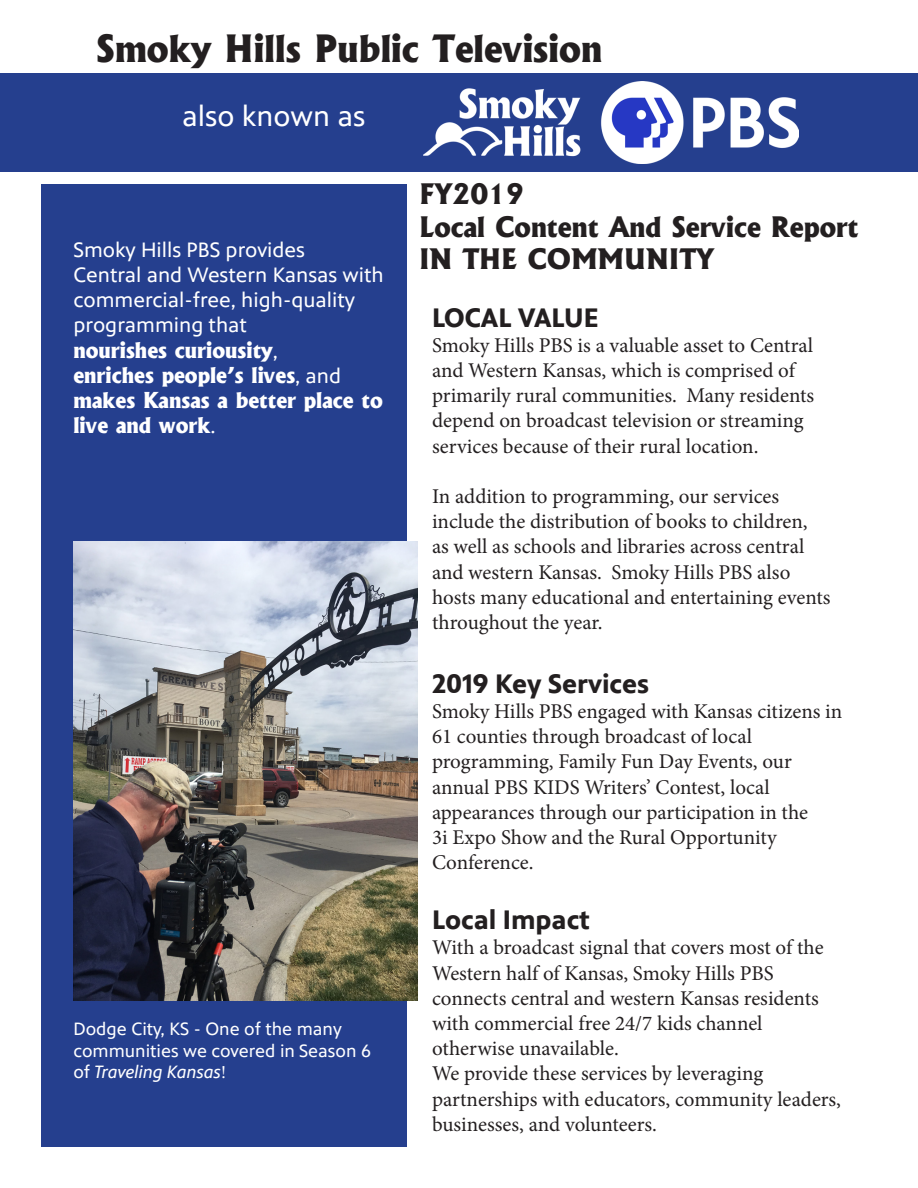
<style>
.page{position:relative;width:918px;height:1188px;background:#fff}
.page>*{position:absolute;margin:0;border:0;box-sizing:border-box;transform-origin:0 0}
.t1{font:800 36px "Albertus";color:#231f20}
.t2{font:29.1px "PBS Sans";color:#fff}
.t3{font:800 27px/32.4px "Albertus";color:#231f20}
.t4{font:700 27px "PBS Sans";color:#231f20}
.t5{font:21px/25.2px "Minion Pro";color:#231f20}
.t6{font:21px/25.2px "PBS Sans";color:#fff}
.t7{font:800 21px/25.2px "Albertus";color:#fff}
.t8{font:18px/21.6px "PBS Sans";color:#fff}
.s1{font-family:"PBS Sans";font-weight:400}
.s2{font-style:italic}
.s3{font-family:"Minion Pro"}
</style>
<div class="page">
<div style="left:41px;top:184px;width:365px;height:962px;background:#253f8e"></div>
<img style="left:73px;top:542px;width:345px;height:459px">
<div style="left:0;top:73px;width:918px;height:99px;background:#253f8e"></div>
<img style="left:424px;top:82px;width:374px;height:82px">
<p class="t1" style="left:96px;top:26px;width:508px">Smoky Hills Public Television</p>
<p class="t2" style="left:182px;top:100px;width:184px">also known as</p>
<p class="t6" style="left:73px;top:237px;width:233px">Smoky Hills PBS provides</p>
<p class="t6" style="left:73px;top:263px;width:312px">Central and Western Kansas with commercial-free, high-quality programming that</p>
<p class="t7" style="left:73px;top:337px;width:206px">nourishes curiousity<span class="s1">,</span></p>
<p class="t7" style="left:73px;top:362px;width:311px">enriches people’s lives<span class="s1">, and </span>makes Kansas a better place to live and work<span class="s1">.</span></p>
<p class="t8" style="left:73px;top:1018px;width:270px">Dodge City, KS - One of the many</p>
<p class="t8" style="left:73px;top:1040px;width:299px">communities we covered in Season 6 of <span class="s2">Traveling Kansas</span><span class="s3">!</span></p>
<p class="t3" style="left:419px;top:178px;width:107px">FY2019</p>
<p class="t3" style="left:419px;top:210px;width:441px">Local Content And Service Report<br>IN THE COMMUNITY</p>
<p class="t4" style="left:432px;top:302px;width:168px">LOCAL VALUE</p>
<p class="t5" style="left:432px;top:333px;width:384px">Smoky Hills PBS is a valuable asset to Central and Western Kansas, which is comprised of primarily rural communities. Many residents depend on broadcast television or streaming</p>
<p class="t5" style="left:432px;top:433px;width:328px">services because of their rural location.</p>
<p class="t5" style="left:432px;top:484px;width:349px">In addition to programming, our services</p>
<p class="t5" style="left:432px;top:509px;width:400px">include the distribution of books to children,<br>as well as schools and libraries across central and western Kansas. Smoky Hills PBS also hosts many educational and entertaining events throughout the year.</p>
<p class="t4" style="left:432px;top:668px;width:219px">2019 Key Services</p>
<p class="t5" style="left:432px;top:699px;width:412px">Smoky Hills PBS engaged with Kansas citizens in<br>61 counties through broadcast of local</p>
<p class="t5" style="left:432px;top:749px;width:361px">programming, Family Fun Day Events, our</p>
<p class="t5" style="left:432px;top:774px;width:339px">annual PBS KIDS Writers’ Contest, local</p>
<p class="t5" style="left:432px;top:800px;width:378px">appearances through our participation in the</p>
<p class="t5" style="left:432px;top:825px;width:346px">3i Expo Show and the Rural Opportunity</p>
<p class="t5" style="left:432px;top:850px;width:103px">Conference.</p>
<p class="t4" style="left:432px;top:905px;width:159px">Local Impact</p>
<p class="t5" style="left:432px;top:935px;width:393px">With a broadcast signal that covers most of the<br>Western half of Kansas, Smoky Hills PBS</p>
<p class="t5" style="left:432px;top:986px;width:388px">connects central and western Kansas residents with commercial free 24/7 kids channel</p>
<p class="t5" style="left:432px;top:1036px;width:188px">otherwise unavailable.</p>
<p class="t5" style="left:432px;top:1061px;width:333px">We provide these services by leveraging</p>
<p class="t5" style="left:432px;top:1086px;width:411px">partnerships with educators, community leaders, businesses, and volunteers.</p>
</div>
